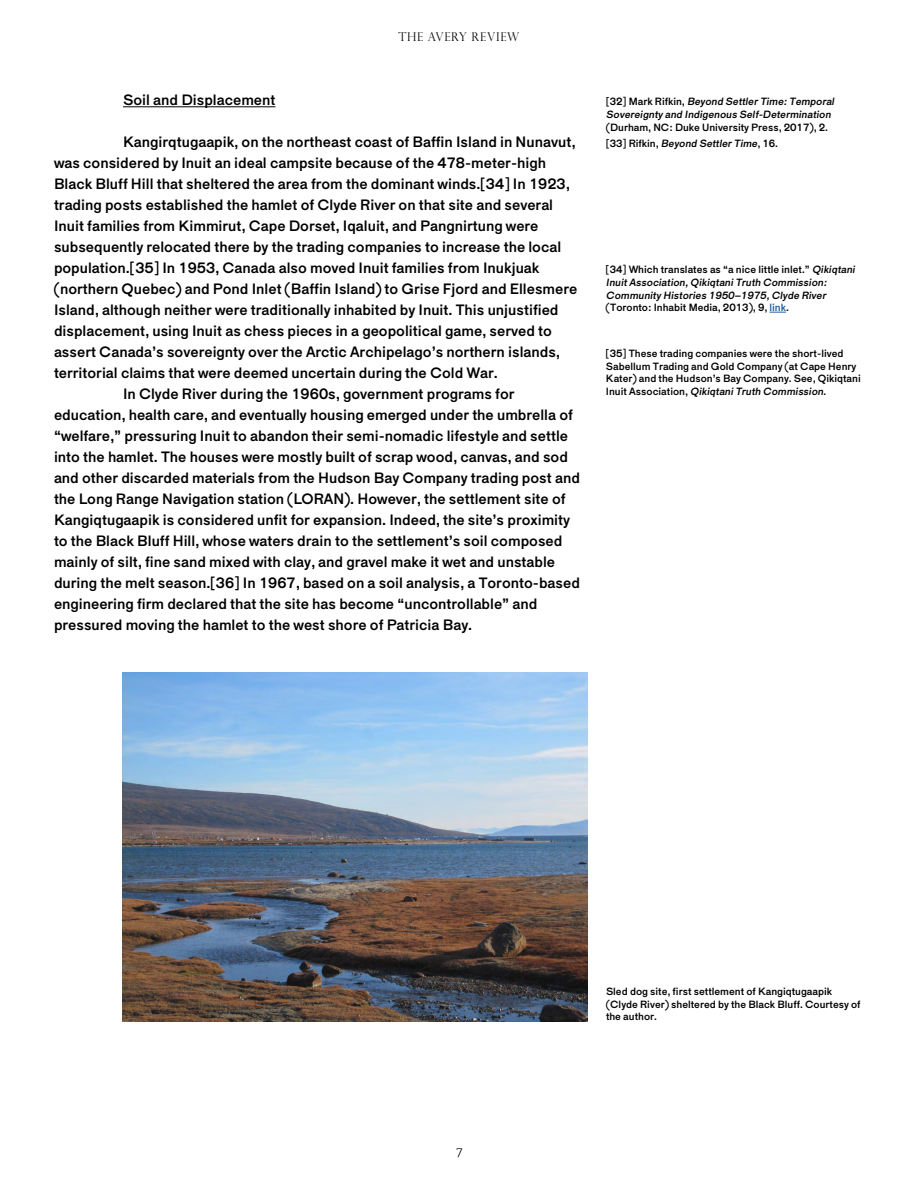
<style>
.page{position:relative;width:918px;height:1188px;background:#fff}
.page>*{position:absolute;margin:0;border:0;box-sizing:border-box;transform-origin:0 0}
.t1{font:15px "Maria Pro";color:#000}
.t2{font:300 12px "Perpetua Titling MT Std";letter-spacing:.06em;color:#000}
.t3{font:10.5px/12.6px "Maria Pro";color:#000}
.t4{font:italic 10.5px/12.6px "Maria Pro";color:#000}
.s1{font-style:normal}
.s2{font-style:italic}
.s3{font-style:normal;color:#215e9e}
</style>
<div class="page">
<svg style="left:770px;top:312px;width:16px;height:1px"></svg>
<hr style="left:123px;top:106px;width:152px;height:1px;background:#000">
<img style="left:123px;top:672px;width:465px;height:349px">
<p class="t2" style="left:399px;top:30px;width:122px">THE AVERY REVIEW</p>
<p class="t1" style="left:123px;top:91px;width:154px">Soil and Displacement</p>
<p class="t1" style="left:123px;top:133px;width:454px">Kangirqtugaapik, on the northeast coast of Baffin Island in Nunavut,</p>
<p class="t1" style="left:54px;top:154px;width:494px">was considered by Inuit an ideal campsite because of the 478-meter-high</p>
<p class="t1" style="left:54px;top:175px;width:517px">Black Bluff Hill that sheltered the area from the dominant winds.[34] In 1923,</p>
<p class="t1" style="left:54px;top:196px;width:501px">trading posts established the hamlet of Clyde River on that site and several</p>
<p class="t1" style="left:54px;top:217px;width:486px">Inuit families from Kimmirut, Cape Dorset, Iqaluit, and Pangnirtung were</p>
<p class="t1" style="left:54px;top:238px;width:509px">subsequently relocated there by the trading companies to increase the local</p>
<p class="t1" style="left:54px;top:259px;width:487px">population.[35] In 1953, Canada also moved Inuit families from Inukjuak</p>
<p class="t1" style="left:54px;top:280px;width:525px">(northern Quebec) and Pond Inlet (Baffin Island) to Grise Fjord and Ellesmere</p>
<p class="t1" style="left:54px;top:301px;width:506px">Island, although neither were traditionally inhabited by Inuit. This unjustified</p>
<p class="t1" style="left:54px;top:322px;width:499px">displacement, using Inuit as chess pieces in a geopolitical game, served to</p>
<p class="t1" style="left:54px;top:343px;width:507px">assert Canada’s sovereignty over the Arctic Archipelago’s northern islands,</p>
<p class="t1" style="left:54px;top:364px;width:445px">territorial claims that were deemed uncertain during the Cold War.</p>
<p class="t1" style="left:123px;top:385px;width:393px">In Clyde River during the 1960s, government programs for</p>
<p class="t1" style="left:54px;top:406px;width:520px">education, health care, and eventually housing emerged under the umbrella of</p>
<p class="t1" style="left:54px;top:427px;width:516px">“welfare,” pressuring Inuit to abandon their semi-nomadic lifestyle and settle</p>
<p class="t1" style="left:54px;top:448px;width:515px">into the hamlet. The houses were mostly built of scrap wood, canvas, and sod</p>
<p class="t1" style="left:54px;top:469px;width:527px">and other discarded materials from the Hudson Bay Company trading post and</p>
<p class="t1" style="left:54px;top:490px;width:513px">the Long Range Navigation station (LORAN). However, the settlement site of</p>
<p class="t1" style="left:54px;top:511px;width:518px">Kangiqtugaapik is considered unfit for expansion. Indeed, the site’s proximity</p>
<p class="t1" style="left:54px;top:532px;width:510px">to the Black Bluff Hill, whose waters drain to the settlement’s soil composed</p>
<p class="t1" style="left:54px;top:553px;width:503px">mainly of silt, fine sand mixed with clay, and gravel make it wet and unstable</p>
<p class="t1" style="left:54px;top:574px;width:527px">during the melt season.[36] In 1967, based on a soil analysis, a Toronto-based</p>
<p class="t1" style="left:54px;top:595px;width:485px">engineering firm declared that the site has become “uncontrollable” and</p>
<p class="t1" style="left:54px;top:616px;width:420px">pressured moving the hamlet to the west shore of Patricia Bay.</p>
<p class="t4" style="left:606px;top:95px;width:232px"><span class="s1">[ 32 ] M a r k R i f k i n ,</span> Beyond Settler Time:Temporal<br>Sovereignty and Indigenous Self-Determination</p>
<p class="t3" style="left:606px;top:118px;width:224px;line-height:16.8px">(Durham, NC: Duke University Press, 2017), 2. [ 3 3 ] R i f k i n , <span class="s2">Beyond Settler Time</span>, 1 6 .</p>
<p class="t4" style="left:606px;top:263px;width:253px"><span class="s1">[34] Which translates as “a nice little inlet.”</span> Qikiqtani InuitAssociation,QikiqtaniTruth Commission:<br>Community Histories 1950–1975,Clyde River <span class="s1">(Toronto: Inhabit Media, 2013), 9,</span> <span class="s3">link</span><span class="s1">.</span></p>
<p class="t3" style="left:606px;top:347px;width:256px">[35] These trading companies were the short-lived Sabellum Trading and Gold Company (at Cape Henry Kater) and the Hudson’s Bay Company. See, Qikiqtani I n u i t As s o c i at i o n , <span class="s2">QikiqtaniTruth Commission</span>.</p>
<p class="t2" style="left:456px;top:1146px;width:8px">7</p>
<p class="t3" style="left:606px;top:985px;width:256px">Sled dog site, first settlement of Kangiqtugaapik (Clyde River) sheltered by the Black Bluff. Courtesy of the author.</p>
</div>
